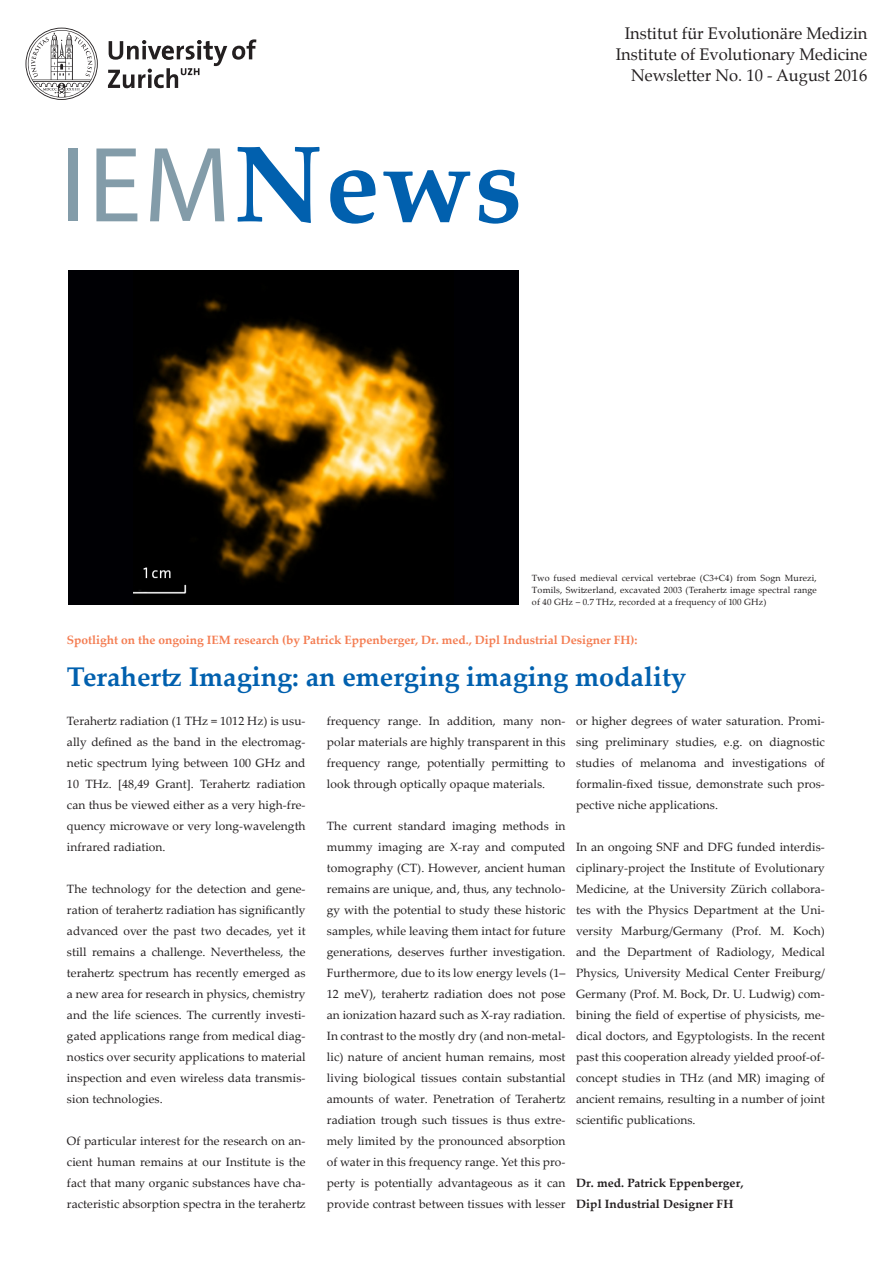
<style>
.page{position:relative;width:893px;height:1263px;background:#fff}
.page>*{position:absolute;margin:0;border:0;box-sizing:border-box;transform-origin:0 0}
.Lauftext{font:700 108px "Palatino Linotype";color:#0160ae}
.Lauftext-2{font:700 27px "Palatino Linotype";color:#0160ae}
.Lauftext-3{font:16.5px "Palatino";color:#231f20}
.t1{font:12px/21px "Palatino Linotype";letter-spacing:.005em;color:#231f20;text-align:justify}
.Lauftext-4{font:700 12px "Palatino Linotype";color:#f47c51}
.t2{font:700 12px "Palatino Linotype";letter-spacing:.005em;color:#231f20}
.Bildlegende{font:9px/12px "Palatino Linotype";letter-spacing:.015em;color:#231f20;text-align:justify}
.s1{font-family:"Myriad Pro";font-weight:400;color:#839ca9}
</style>
<div class="page">
<img style="left:133px;top:271px;width:321px;height:334px">
<div style="left:454px;top:271px;width:65px;height:334px;background:#000004"></div>
<div style="left:68px;top:271px;width:65px;height:334px;background:#000004"></div>
<svg style="left:26px;top:28px;width:230px;height:72px"></svg>
<p class="Lauftext" style="left:60px;top:108px;width:463px"><span class="s1">IEM</span>News</p>
<p class="Lauftext-3" style="left:625px;top:20px;width:244px">Institut für Evolutionäre Medizin</p>
<p class="Lauftext-3" style="left:616px;top:41px;width:253px">Institute of Evolutionary Medicine</p>
<p class="Lauftext-3" style="left:631px;top:62px;width:238px">Newsletter No. 10 - August 2016</p>
<p class="Bildlegende" style="left:532px;top:572px;width:286px">Two fused medieval cervical vertebrae (C3+C4) from Sogn Murezi, Tomils, Switzerland, excavated 2003 (Terahertz image spectral range of 40 GHz – 0.7 THz, recorded at a frequency of 100 GHz)</p>
<p class="Lauftext-4" style="left:67px;top:632px;width:572px">Spotlight on the ongoing IEM research (by Patrick Eppenberger, Dr. med., Dipl Industrial Designer FH):</p>
<p class="Lauftext-2" style="left:67px;top:658px;width:621px">Terahertz Imaging: an emerging imaging modality</p>
<p class="t1" style="left:67px;top:710px;width:240px">Terahertz radiation (1 THz = 1012 Hz) is usu&shy;ally defined as the band in the electromag&shy;netic spectrum lying between 100 GHz and 10 THz. [48,49 Grant]. Terahertz radiation can thus be viewed either as a very high-fre&shy;quency microwave or very long-wavelength infrared radiation.</p>
<p class="t1" style="left:67px;top:878px;width:240px">The technology for the detection and gene&shy;ration of terahertz radiation has significantly advanced over the past two decades, yet it still remains a challenge. Nevertheless, the terahertz spectrum has recently emerged as a new area for research in physics, chemistry and the life sciences. The currently investi&shy;gated applications range from medical diag&shy;nostics over security applications to material inspection and even wireless data transmis&shy;sion technologies.</p>
<p class="t1" style="left:67px;top:1130px;width:240px">Of particular interest for the research on an&shy;cient human remains at our Institute is the fact that many organic substances have cha&shy;racteristic absorption spectra in the terahertz</p>
<p class="t1" style="left:327px;top:710px;width:240px">frequency range. In addition, many non&shy;polar materials are highly transparent in this frequency range, potentially permitting to look through optically opaque materials.</p>
<p class="t1" style="left:327px;top:815px;width:240px">The current standard imaging methods in mummy imaging are X-ray and computed tomography (CT). However, ancient human remains are unique, and, thus, any technolo&shy;gy with the potential to study these historic samples, while leaving them intact for future generations, deserves further investigation.<br>Furthermore, due to its low energy levels (1– 12 meV), terahertz radiation does not pose an ionization hazard such as X-ray radiation.</p>
<p class="t1" style="left:327px;top:1025px;width:240px">In contrast to the mostly dry (and non-metal&shy;lic) nature of ancient human remains, most living biological tissues contain substantial amounts of water. Penetration of Terahertz radiation trough such tissues is thus extre&shy;mely limited by the pronounced absorption of water in this frequency range. Yet this pro&shy;perty is potentially advantageous as it can provide contrast between tissues with lesser</p>
<p class="t1" style="left:576px;top:710px;width:250px">or higher degrees of water saturation. Promi&shy;sing preliminary studies, e.g. on diagnostic studies of melanoma and investigations of formalin-fixed tissue, demonstrate such pros&shy;pective niche applications.</p>
<p class="t1" style="left:576px;top:836px;width:250px">In an ongoing SNF and DFG funded interdis&shy;ciplinary-project the Institute of Evolutionary Medicine, at the University Zürich collabora&shy;tes with the Physics Department at the Uni&shy;versity Marburg/Germany (Prof. M. Koch) and the Department of Radiology, Medical Physics, University Medical Center Freiburg/ Germany (Prof. M. Bock, Dr. U. Ludwig) com&shy;bining the field of expertise of physicists, me&shy;dical doctors, and Egyptologists. In the recent past this cooperation already yielded proof-of&shy;concept studies in THz (and MR) imaging of ancient remains, resulting in a number of joint scientific publications.</p>
<p class="t2" style="left:576px;top:1175px;width:169px">Dr. med. Patrick Eppenberger,</p>
<p class="t2" style="left:576px;top:1196px;width:159px">Dipl Industrial Designer FH</p>
</div>
